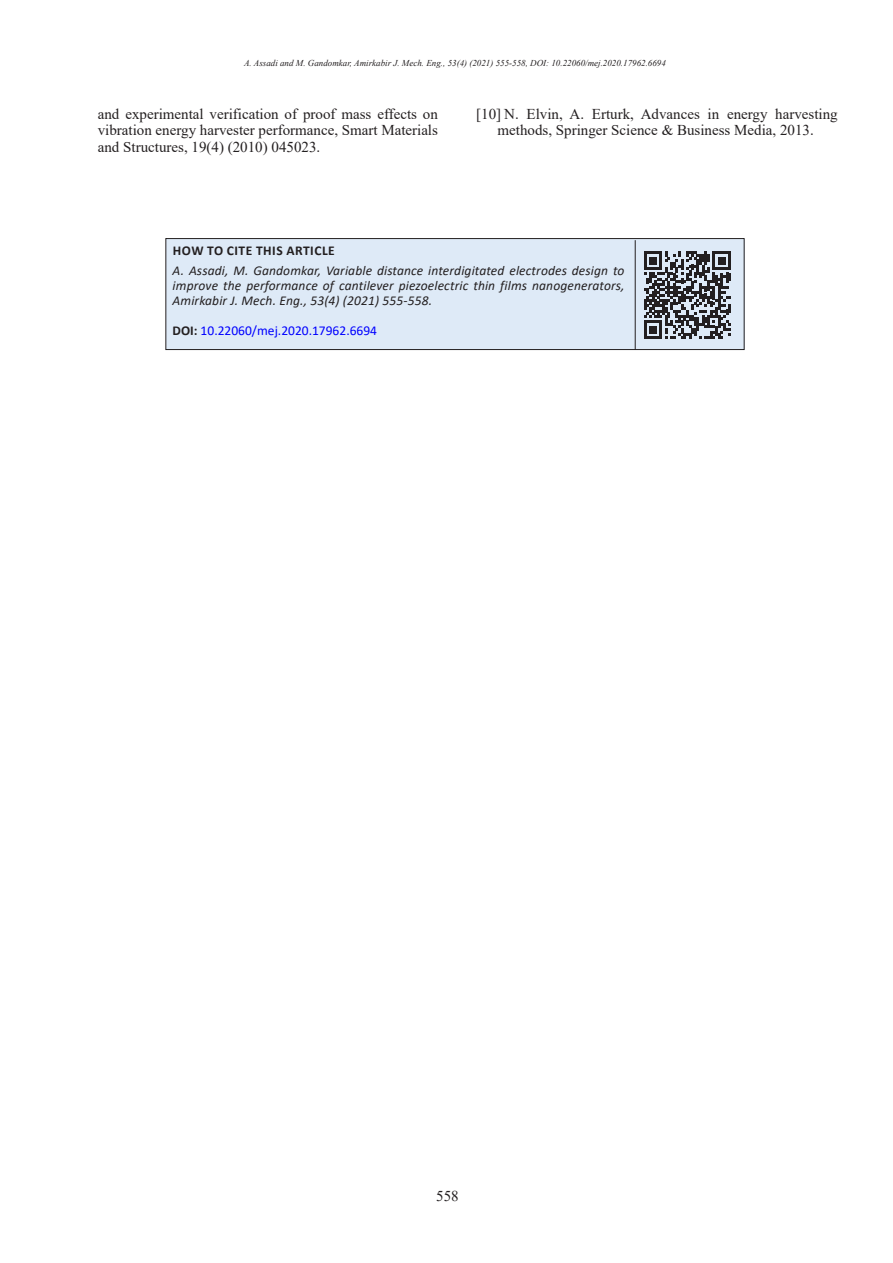
<style>
.page{position:relative;width:893px;height:1263px;background:#fff}
.page>*{position:absolute;margin:0;border:0;box-sizing:border-box;transform-origin:0 0}
.t1{font:15px/16.5px "Times New Roman";color:#231f20;text-align:justify}
.t2{font:italic 13.5px/15px "Calibri";letter-spacing:.01em;color:#231f20;text-align:justify}
.t3{font:13.5px "Calibri";color:#00f}
.t4{font:700 13.5px "Calibri";letter-spacing:.04em;color:#231f20}
.t5{font:italic 9px "Times New Roman";color:#231f20}
.s1{font-weight:700;color:#231f20}
</style>
<div class="page">
<div style="left:166px;top:239px;width:578px;height:111px;background:#deeaf7"></div>
<div style="left:165px;top:238px;width:580px;height:112px;border:1px solid #231f20"></div>
<hr style="left:635px;top:240px;width:1px;height:110px;background:#231f20">
<svg style="left:644px;top:251px;width:87px;height:88px"></svg>
<p class="t5" style="left:244px;top:57px;width:423px">A. Assadi and M. Gandomkar, Amirkabir J. Mech. Eng., 53(4) (2021) 555-558, DOI: 10.22060/mej.2020.17962.6694</p>
<p class="t1" style="left:98px;top:105px;width:342px">and experimental verification of proof mass effects on vibration energy harvester performance, Smart Materials and Structures, 19(4) (2010) 045023.</p>
<p class="t1" style="left:476px;top:105px;width:363px;text-align:center">[10] N. Elvin, A. Erturk, Advances in energy harvesting methods, Springer Science &amp; Business Media, 2013.</p>
<p class="t4" style="left:173px;top:241px;width:163px">HOW TO CITE THIS ARTICLE</p>
<p class="t2" style="left:173px;top:262px;width:453px">A. Assadi, M. Gandomkar, Variable distance interdigitated electrodes design to improve the performance of cantilever piezoelectric thin films nanogenerators, Amirkabir J. Mech. Eng., 53(4) (2021) 555-558.</p>
<p class="t3" style="left:173px;top:321px;width:206px"><span class="s1">DOI:</span> 10.22060/mej.2020.17962.6694</p>
<p class="t1" style="left:436px;top:1187px;width:24px">558</p>
</div>
